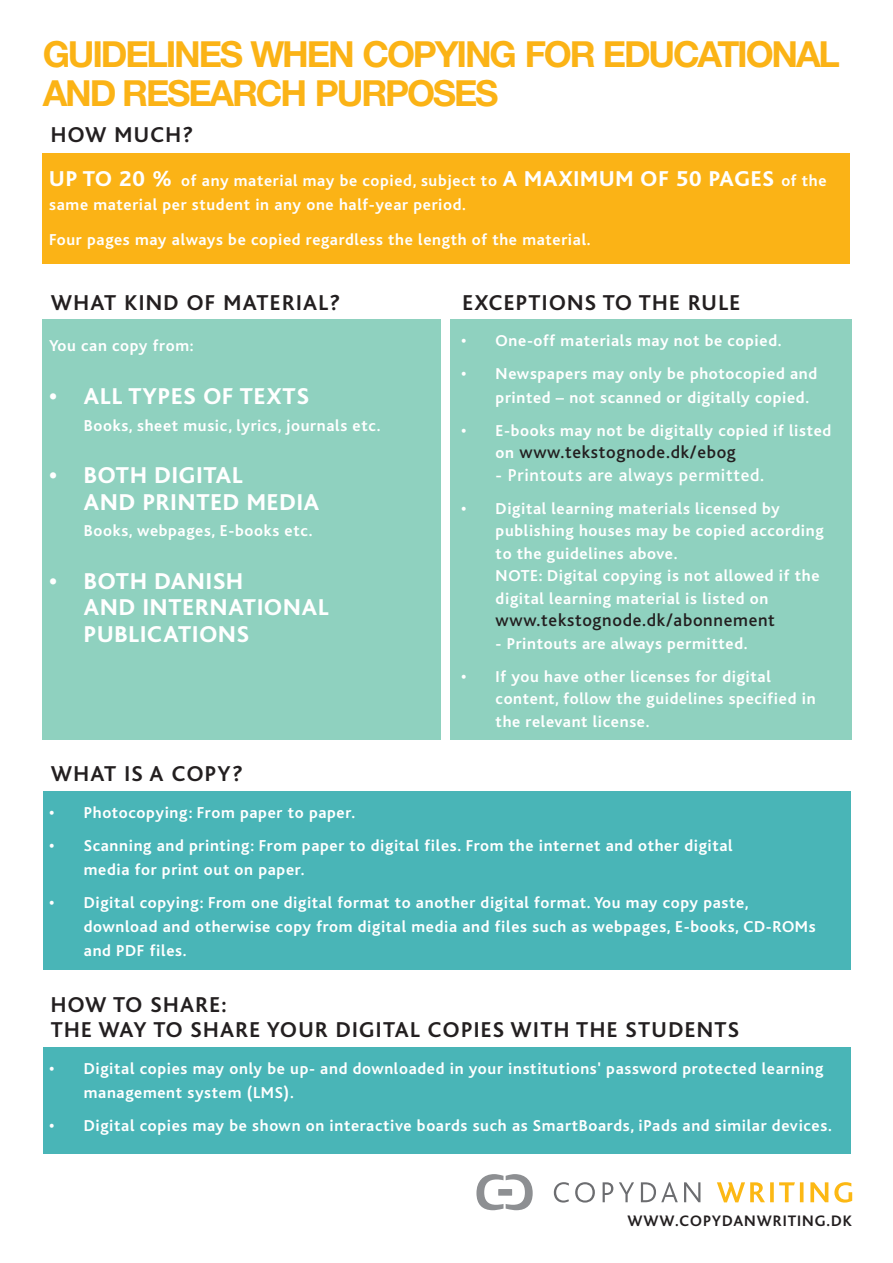
<style>
.page{position:relative;width:893px;height:1263px;background:#fff}
.page>*{position:absolute;margin:0;border:0;box-sizing:border-box;transform-origin:0 0}
.t1{font:700 36px/39px "Helvetica Neue";letter-spacing:-.06em;color:#fbb316}
.t2{font:800 24px "Bliss";letter-spacing:.04em;color:#fff}
.t3{font:700 22.5px "Bliss";letter-spacing:.06em;color:#231f20}
.t4{font:500 18px "Bliss";letter-spacing:.04em;color:#231f20}
.t5{font:500 18px "Bliss";letter-spacing:.04em;color:#fff}
.t6{font:700 16.5px/24px "Bliss";letter-spacing:.04em;color:#fff}
.t7{font:700 15.9px "Bliss";letter-spacing:.06em;color:#231f20}
.s1{font-weight:800;font-size:22.5px}
.s2{font-weight:700;font-size:16.5px;color:#fff}
</style>
<div class="page">
<div style="left:43px;top:319px;width:809px;height:421px;background:#8fd1bf"></div>
<div style="left:43px;top:791px;width:808px;height:178px;background:#49b5b7"></div>
<div style="left:43px;top:1047px;width:808px;height:106px;background:#49b5b7"></div>
<div style="left:43px;top:154px;width:807px;height:110px;background:#fbb316"></div>
<div style="left:441px;top:288px;width:9px;height:485px;background:#fff"></div>
<svg style="left:476px;top:1174px;width:57px;height:36px"></svg>
<div style="left:498px;top:1189px;width:14px;height:7px;background:#8d8f92"></div>
<svg style="left:717px;top:1182px;width:135px;height:20px"></svg>
<svg style="left:554px;top:1182px;width:146px;height:20px"></svg>
<p class="t1" style="left:43px;top:34px;width:799px">GUIDELINES WHEN COPYING FOR EDUCATIONAL<br>AND RESEARCH PURPOSES</p>
<p class="t3" style="left:51px;top:123px;width:144px">HOW MUCH?</p>
<p class="t6" style="left:49px;top:169px;width:779px"><span class="s1">UP TO 20 %</span> of any material may be copied, subject to <span class="s1">A MAXIMUM OF 50 PAGES</span> of the same material per student in any one half-year period.</p>
<p class="t6" style="left:49px;top:228px;width:543px">Four pages may always be copied regardless the length of the material.</p>
<p class="t3" style="left:51px;top:290px;width:291px">WHAT KIND OF MATERIAL?</p>
<p class="t6" style="left:49px;top:334px;width:146px">You can copy from:</p>
<p class="t2" style="left:49px;top:384px;width:261px">• ALL TYPES OF TEXTS</p>
<p class="t6" style="left:84px;top:413px;width:298px">Books, sheet music, lyrics, journals etc.</p>
<p class="t2" style="left:49px;top:463px;width:195px">• BOTH DIGITAL</p>
<p class="t2" style="left:84px;top:489px;width:237px">AND PRINTED MEDIA</p>
<p class="t6" style="left:84px;top:519px;width:230px">Books, webpages, E-books etc.</p>
<p class="t2" style="left:49px;top:569px;width:195px">• BOTH DANISH</p>
<p class="t2" style="left:84px;top:595px;width:246px">AND INTERNATIONAL</p>
<p class="t2" style="left:84px;top:621px;width:167px">PUBLICATIONS</p>
<p class="t3" style="left:51px;top:762px;width:193px">WHAT IS A COPY?</p>
<p class="t3" style="left:462px;top:290px;width:279px">EXCEPTIONS TO THE RULE</p>
<p class="t6" style="left:461px;top:329px;width:322px">• One-off materials may not be copied.</p>
<p class="t6" style="left:496px;top:362px;width:323px;text-indent:-35px">• Newspapers may only be photocopied and printed – not scanned or digitally copied.</p>
<p class="t6" style="left:461px;top:419px;width:372px">• E-books may not be digitally copied if listed</p>
<p class="t4" style="left:496px;top:443px;width:242px"><span class="s2">on</span> www.tekstognode.dk/ebog</p>
<p class="t5" style="left:496px;top:465px;width:270px">- Printouts are always permitted.</p>
<p class="t6" style="left:461px;top:497px;width:320px">• Digital learning materials licensed by</p>
<p class="t6" style="left:496px;top:520px;width:330px;line-height:22.5px">publishing houses may be copied according to the guidelines above.</p>
<p class="t6" style="left:496px;top:565px;width:325px;line-height:22.5px">NOTE: Digital copying is not allowed if the digital learning material is listed on</p>
<p class="t4" style="left:496px;top:611px;width:281px">www.tekstognode.dk/abonnement</p>
<p class="t6" style="left:496px;top:632px;width:253px">- Printouts are always permitted.</p>
<p class="t6" style="left:496px;top:665px;width:321px;line-height:22.5px;text-indent:-35px">• If you have other licenses for digital content, follow the guidelines specified in the relevant license.</p>
<p class="t6" style="left:49px;top:801px;width:307px">• Photocopying: From paper to paper.</p>
<p class="t6" style="left:84px;top:834px;width:650px;text-indent:-35px">• Scanning and printing: From paper to digital files. From the internet and other digital media for print out on paper.</p>
<p class="t6" style="left:84px;top:891px;width:733px;text-indent:-35px">• Digital copying: From one digital format to another digital format. You may copy paste, download and otherwise copy from digital media and files such as webpages, E-books, CD-ROMs and PDF files.</p>
<p class="t3" style="left:51px;top:993px;width:178px">HOW TO SHARE:</p>
<p class="t3" style="left:51px;top:1017px;width:690px">THE WAY TO SHARE YOUR DIGITAL COPIES WITH THE STUDENTS</p>
<p class="t6" style="left:84px;top:1057px;width:741px;text-indent:-35px">• Digital copies may only be up- and downloaded in your institutions' password protected learning management system (LMS).</p>
<p class="t6" style="left:49px;top:1114px;width:784px">• Digital copies may be shown on interactive boards such as SmartBoards, iPads and similar devices.</p>
<p class="t7" style="left:627px;top:1212px;width:226px">WWW.COPYDANWRITING.DK</p>
</div>
